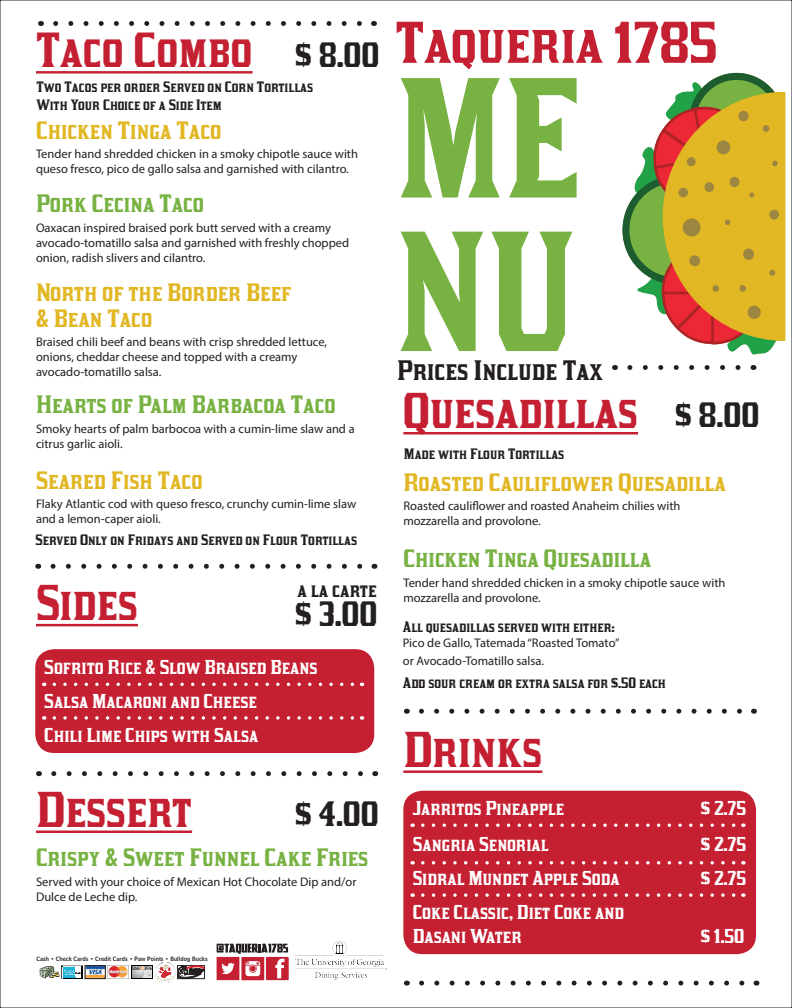
<style>
.page{position:relative;width:792px;height:1008px;background:#fff}
.page>*{position:absolute;margin:0;border:0;box-sizing:border-box;transform-origin:0 0}
.t1{font:170.55px "Kirsty";color:#77b242;scale:.88 1}
.t2{font:50px "Kirsty";color:#c42032}
.t3{font:49px "Kirsty";color:#c42032}
.t4{font:35px "Kirsty";color:#231f20}
.t5{font:28px "Kirsty";color:#231f20}
.t6{font:25px "Kirsty";color:#e1b724}
.t7{font:25px "Kirsty";color:#77b242}
.t8{font:20.5px "Kirsty";color:#231f20}
.t9{font:20px "Kirsty";color:#fff}
.t10{font:15px "Kirsty";color:#231f20}
.t11{font:12.5px/15px "Myriad Pro";color:#231f20}
.t12{font:5.9px "Bell Centennial BT Name And Number";color:#231f20}
</style>
<div class="page">
<svg style="left:56px;top:21px;width:306px;height:5px"></svg>
<svg style="left:422px;top:981px;width:323px;height:5px"></svg>
<svg style="left:630px;top:365px;width:111px;height:5px"></svg>
<svg style="left:53px;top:564px;width:310px;height:5px"></svg>
<svg style="left:54px;top:771px;width:309px;height:5px"></svg>
<svg style="left:421px;top:709px;width:321px;height:5px"></svg>
<svg style="left:734px;top:72px;width:52px;height:269px"></svg>
<svg style="left:622px;top:73px;width:163px;height:282px"></svg>
<div style="left:769px;top:210px;width:10px;height:10px;background:#9d863f;border-radius:50%"></div>
<div style="left:729px;top:177px;width:11px;height:10px;background:#9d863f;border-radius:50%"></div>
<div style="left:687px;top:157px;width:9px;height:9px;background:#9d863f;border-radius:50%"></div>
<div style="left:738px;top:111px;width:11px;height:10px;background:#9d863f;border-radius:50%"></div>
<div style="left:740px;top:285px;width:6px;height:7px;background:#9d863f;border-radius:50%"></div>
<hr style="left:36px;top:71px;width:217px;height:3px;background:#c42032">
<hr style="left:36px;top:624px;width:102px;height:2px;background:#c42032">
<hr style="left:36px;top:831px;width:156px;height:2px;background:#c42032">
<hr style="left:403px;top:770px;width:139px;height:3px;background:#c42032">
<hr style="left:403px;top:432px;width:235px;height:2px;background:#c42032">
<div style="left:35px;top:649px;width:339px;height:104px;background:#c42032;border-radius:19px"></div>
<div style="left:403px;top:791px;width:353px;height:163px;background:#c42032;border-radius:19px"></div>
<svg style="left:54px;top:683px;width:301px;height:3px"></svg>
<svg style="left:423px;top:823px;width:321px;height:4px"></svg>
<svg style="left:423px;top:861px;width:321px;height:4px"></svg>
<svg style="left:54px;top:716px;width:300px;height:4px"></svg>
<svg style="left:423px;top:893px;width:321px;height:4px"></svg>
<svg style="left:397px;top:22px;width:206px;height:47px"></svg>
<svg style="left:615px;top:22px;width:101px;height:41px"></svg>
<img style="left:108px;top:966px;width:21px;height:13px">
<svg style="left:132px;top:962px;width:73px;height:21px"></svg>
<svg style="left:39px;top:966px;width:44px;height:13px"></svg>
<img style="left:87px;top:968px;width:16px;height:9px">
<div style="left:85px;top:966px;width:20px;height:13px;border:1px solid #231f20"></div>
<img style="left:295px;top:942px;width:91px;height:38px">
<svg style="left:217px;top:944px;width:72px;height:36px"></svg>
<p class="t3" style="left:36px;top:25px;width:218px">Taco Combo</p>
<p class="t4" style="left:295px;top:37px;width:86px">$ 8.00</p>
<p class="t10" style="left:36px;top:79px;width:278px">Two Tacos per order Served on Corn Tortillas</p>
<p class="t10" style="left:36px;top:97px;width:187px">With Your Choice of a Side Item</p>
<p class="t6" style="left:36px;top:117px;width:187px">Chicken Tinga Taco</p>
<p class="t11" style="left:36px;top:146px;width:324px">Tender hand shredded chicken in a smoky chipotle sauce with</p>
<p class="t11" style="left:36px;top:161px;width:314px">queso fresco, pico de gallo salsa and garnished with cilantro.</p>
<p class="t7" style="left:36px;top:191px;width:170px">Pork Cecina Taco</p>
<p class="t11" style="left:36px;top:220px;width:296px">Oaxacan inspired braised pork butt served with a creamy</p>
<p class="t11" style="left:36px;top:235px;width:315px">avocado-tomatillo salsa and garnished with freshly chopped onion, radish slivers and cilantro.</p>
<p class="t6" style="left:36px;top:280px;width:257px">North of the Border Beef</p>
<p class="t6" style="left:36px;top:306px;width:118px">&amp; Bean Taco</p>
<p class="t11" style="left:36px;top:334px;width:293px">Braised chili beef and beans with crisp shredded lettuce,</p>
<p class="t11" style="left:36px;top:349px;width:263px">onions, cheddar cheese and topped with a creamy</p>
<p class="t11" style="left:36px;top:364px;width:127px">avocado-tomatillo salsa.</p>
<p class="t7" style="left:36px;top:392px;width:301px">Hearts of Palm Barbacoa Taco</p>
<p class="t11" style="left:36px;top:421px;width:320px">Smoky hearts of palm barbocoa with a cumin-lime slaw and a</p>
<p class="t11" style="left:36px;top:436px;width:88px">citrus garlic aioli.</p>
<p class="t6" style="left:36px;top:468px;width:168px">Seared Fish Taco</p>
<p class="t11" style="left:36px;top:497px;width:322px">Flaky Atlantic cod with queso fresco, crunchy cumin-lime slaw and a lemon-caper aioli.</p>
<p class="t10" style="left:36px;top:532px;width:323px">Served Only on Fridays and Served on Flour Tortillas</p>
<p class="t2" style="left:36px;top:577px;width:103px">Sides</p>
<p class="t8" style="left:297px;top:579px;width:81px">a la carte</p>
<p class="t4" style="left:295px;top:596px;width:84px">$ 3.00</p>
<p class="t9" style="left:44px;top:657px;width:275px">Sofrito Rice &amp; Slow Braised Beans</p>
<p class="t9" style="left:44px;top:690px;width:214px">Salsa Macaroni and Cheese</p>
<p class="t9" style="left:44px;top:725px;width:216px">Chili Lime Chips with Salsa</p>
<p class="t2" style="left:36px;top:784px;width:158px">Dessert</p>
<p class="t4" style="left:295px;top:796px;width:85px">$ 4.00</p>
<p class="t7" style="left:36px;top:845px;width:334px">Crispy &amp; Sweet Funnel Cake Fries</p>
<p class="t11" style="left:36px;top:874px;width:322px">Served with your choice of Mexican Hot Chocolate Dip and/or<br>Dulce de Leche dip.</p>
<p class="t12" style="left:37px;top:957px;width:173px">Cash • Check Cards • Credit Cards • Paw Points • Bulldog Bucks</p>
<p class="t1" style="left:396px;top:51px;width:211px">ME</p>
<p class="t1" style="left:396px;top:205px;width:207px">NU</p>
<p class="t5" style="left:397px;top:356px;width:207px">Prices Include Tax</p>
<p class="t2" style="left:403px;top:385px;width:236px">Quesadillas</p>
<p class="t10" style="left:404px;top:446px;width:162px">Made with Flour Tortillas</p>
<p class="t4" style="left:675px;top:397px;width:86px">$ 8.00</p>
<p class="t6" style="left:403px;top:469px;width:324px">Roasted Cauliflower Quesadilla</p>
<p class="t11" style="left:403px;top:499px;width:279px">Roasted cauliflower and roasted Anaheim chilies with</p>
<p class="t11" style="left:403px;top:514px;width:139px">mozzarella and provolone.</p>
<p class="t7" style="left:403px;top:546px;width:249px">Chicken Tinga Quesadilla</p>
<p class="t11" style="left:403px;top:575px;width:324px">Tender hand shredded chicken in a smoky chipotle sauce with</p>
<p class="t11" style="left:403px;top:590px;width:139px">mozzarella and provolone.</p>
<p class="t10" style="left:403px;top:619px;width:213px">All quesadillas served with either:</p>
<p class="t11" style="left:403px;top:635px;width:218px">Pico de Gallo, Tatemada “Roasted Tomato”</p>
<p class="t11" style="left:403px;top:653px;width:143px">or Avocado-Tomatillo salsa.</p>
<p class="t10" style="left:403px;top:675px;width:265px">Add sour cream or extra salsa for $.50 each</p>
<p class="t2" style="left:403px;top:724px;width:140px">Drinks</p>
<p class="t9" style="left:413px;top:798px;width:153px">Jarritos Pineapple</p>
<p class="t9" style="left:701px;top:798px;width:47px">$ 2.75</p>
<p class="t9" style="left:413px;top:834px;width:137px">Sangria Senorial</p>
<p class="t9" style="left:701px;top:834px;width:47px">$ 2.75</p>
<p class="t9" style="left:413px;top:868px;width:209px">Sidral Mundet Apple Soda</p>
<p class="t9" style="left:701px;top:868px;width:47px">$ 2.75</p>
<p class="t9" style="left:413px;top:902px;width:213px">Coke Classic, Diet Coke and</p>
<p class="t9" style="left:413px;top:926px;width:111px">Dasani Water</p>
<p class="t9" style="left:701px;top:926px;width:45px">$ 1.50</p>
</div>
